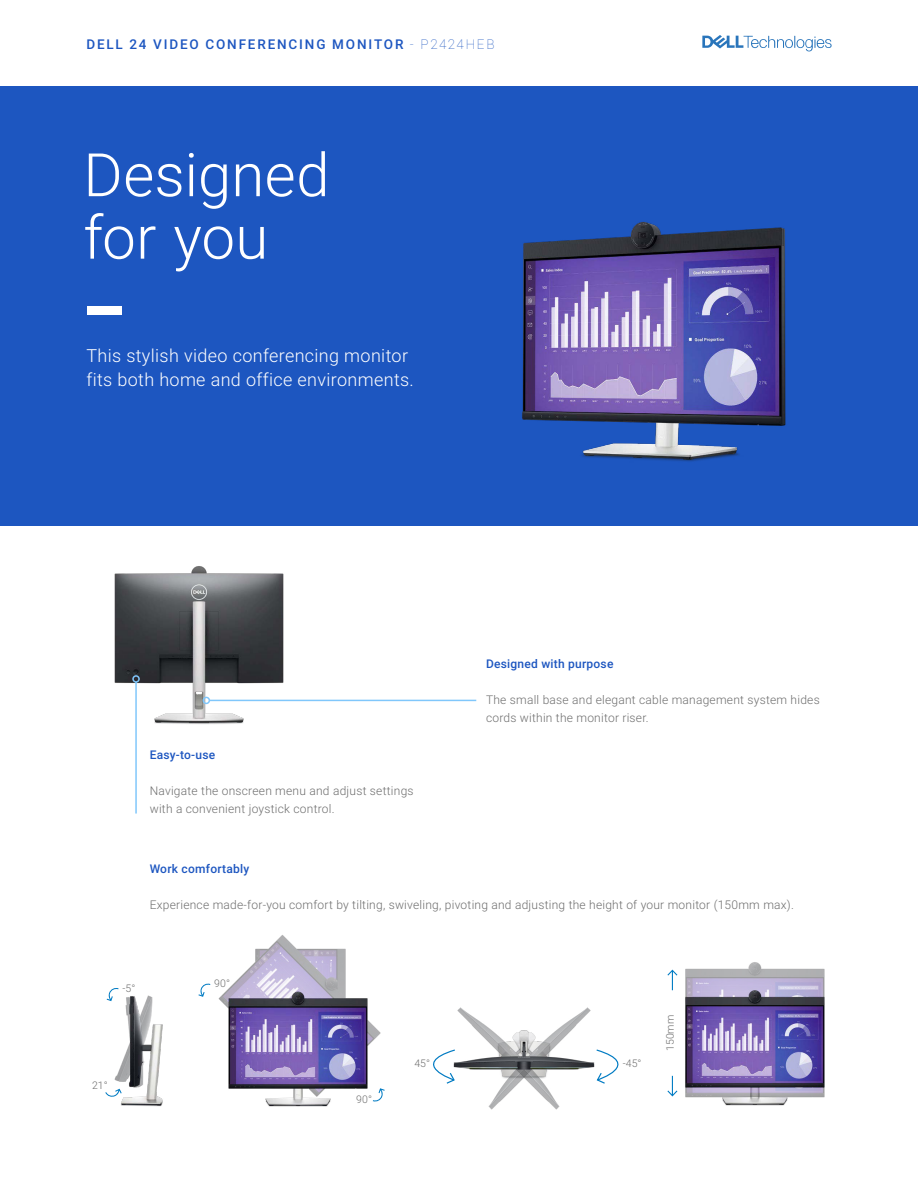
<style>
.page{position:relative;width:918px;height:1188px;background:#fff}
.page>*{position:absolute;margin:0;border:0;box-sizing:border-box;transform-origin:0 0}
.t1{font:300 60px/62.4px "Roboto";color:#fff}
.t2{font:300 18px/24px "Roboto";letter-spacing:.02em;color:#fff}
.t3{font:500 13.5px "Roboto";letter-spacing:.135em;color:#1d56c0}
.t4{font:300 12px/18px "Roboto";letter-spacing:.02em;color:#6e6e6e}
.t5{font:500 12px "Roboto";letter-spacing:.02em;color:#1d56c0}
.t6{font:300 10.5px "Roboto";color:#6e6e6e}
.s1{font-weight:100}
</style>
<div class="page">
<img style="left:114px;top:566px;width:190px;height:158px">
<img style="left:456px;top:1007px;width:139px;height:103px">
<svg style="left:433px;top:1049px;width:23px;height:35px"></svg>
<svg style="left:596px;top:1049px;width:23px;height:35px"></svg>
<img style="left:685px;top:962px;width:140px;height:144px">
<svg style="left:667px;top:970px;width:10px;height:20px"></svg>
<svg style="left:667px;top:1076px;width:10px;height:21px"></svg>
<img style="left:106px;top:995px;width:57px;height:112px">
<svg style="left:107px;top:988px;width:12px;height:13px"></svg>
<svg style="left:105px;top:1089px;width:17px;height:9px"></svg>
<div style="left:0;top:86px;width:918px;height:440px;background:#1d56c0"></div>
<hr style="left:135px;top:682px;width:2px;height:132px;background:#80c7fb">
<div style="left:132px;top:675px;width:8px;height:8px;border:2px solid #80c7fb;border-radius:50%"></div>
<hr style="left:209px;top:700px;width:267px;height:1px;background:#80c7fb">
<div style="left:203px;top:697px;width:7px;height:7px;border:2px solid #80c7fb;border-radius:50%"></div>
<div style="left:87px;top:306px;width:34px;height:8px;background:#fff"></div>
<img style="left:522px;top:222px;width:264px;height:240px">
<img style="left:210px;top:935px;width:171px;height:172px">
<svg style="left:198px;top:983px;width:12px;height:14px"></svg>
<svg style="left:373px;top:1088px;width:12px;height:14px"></svg>
<svg style="left:702px;top:35px;width:130px;height:16px"></svg>
<p class="t3" style="left:86px;top:35px;width:410px">DELL 24 VIDEO CONFERENCING MONITOR <span class="s1">- P2424HEB</span></p>
<h1 class="t1" style="left:83px;top:141px;width:248px">Designed for you</h1>
<h2 class="t2" style="left:86px;top:343px;width:329px">This stylish video conferencing monitor fits both home and office environments.</h2>
<p class="t5" style="left:150px;top:746px;width:67px">Easy-to-use</p>
<p class="t4" style="left:150px;top:781px;width:265px">Navigate the onscreen menu and adjust settings with a convenient joystick control.</p>
<p class="t5" style="left:486px;top:655px;width:129px">Designed with purpose</p>
<p class="t4" style="left:486px;top:690px;width:335px">The small base and elegant cable management system hides cords within the monitor riser.</p>
<p class="t5" style="left:150px;top:861px;width:101px">Work comfortably</p>
<p class="t4" style="left:150px;top:896px;width:646px">Experience made-for-you comfort by tilting, swiveling, pivoting and adjusting the height of your monitor (150mm max).</p>
<p class="t6" style="left:122px;top:980px;width:15px">-5°</p>
<p class="t6" style="left:92px;top:1078px;width:17px">21°</p>
<p class="t6" style="left:214px;top:976px;width:18px">90°</p>
<p class="t6" style="left:356px;top:1092px;width:18px">90°</p>
<p class="t6" style="left:414px;top:1056px;width:17px">45°</p>
<p class="t6" style="left:623px;top:1056px;width:20px">-45°</p>
<p class="t6" style="left:663px;top:1051px;width:38px;rotate:-90deg">150mm</p>
</div>
